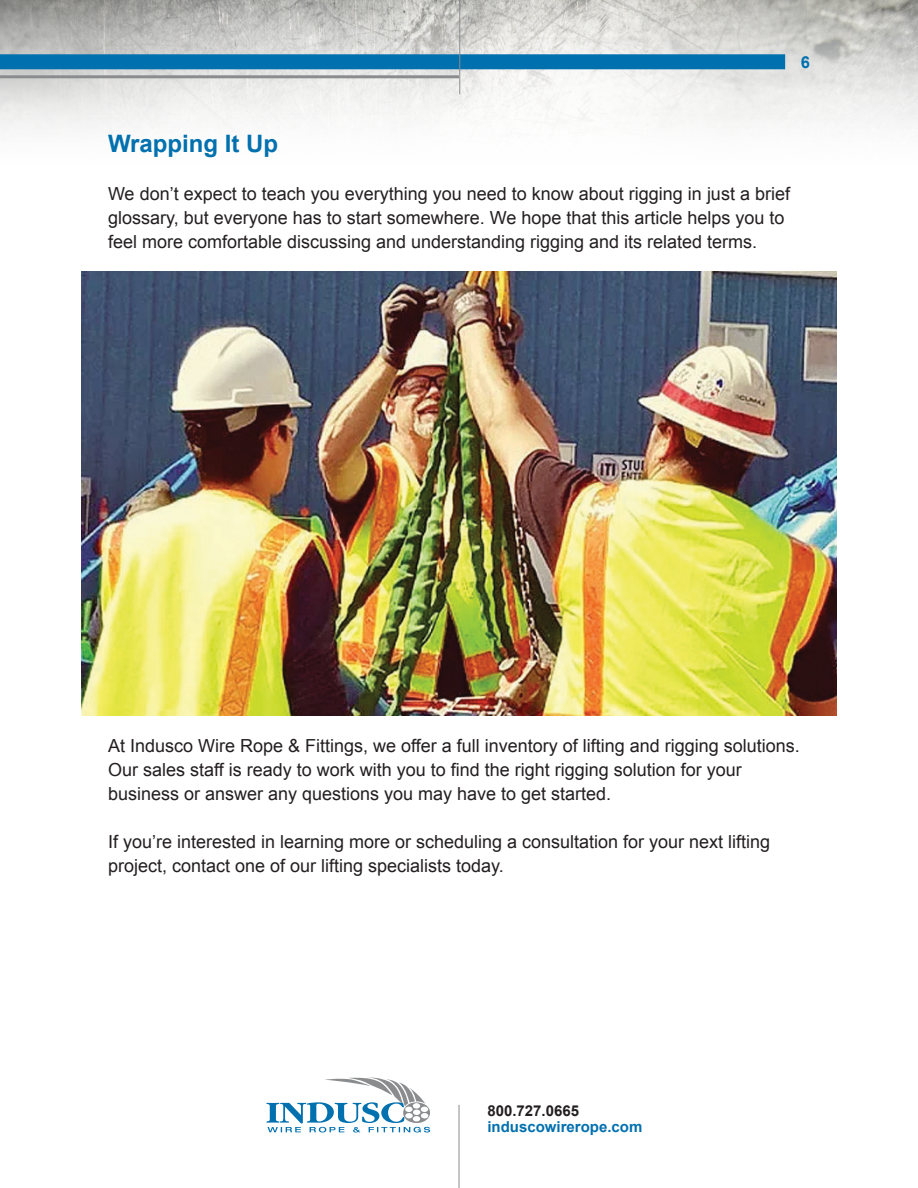
<style>
.page{position:relative;width:918px;height:1188px;background:#fff}
.page>*{position:absolute;margin:0;border:0;box-sizing:border-box;transform-origin:0 0}
.t1{font:700 24px "Arial";color:#0070af}
.t2{font:18px/24px "Arial";color:#231f20}
.t3{font:700 16.5px "Arial";color:#0070af}
.t4{font:700 15px "Arial";color:#0070af}
.t5{font:700 15px "Arial";color:#231f20}
</style>
<div class="page">
<svg style="left:266px;top:1077px;width:164px;height:56px"></svg>
<img style="left:0;top:0;width:918px;height:130px">
<hr style="left:459px;top:1105px;width:1px;height:83px;background:#8a8c8e">
<div style="left:0;top:54px;width:785px;height:15px;background:#0070af"></div>
<hr style="left:0;top:75px;width:459px;height:3px;background:#8a8c8e">
<hr style="left:459px;top:0;width:1px;height:94px;background:#8a8c8e">
<img style="left:81px;top:272px;width:756px;height:443px">
<p class="t3" style="left:801px;top:52px;width:11px">6</p>
<p class="t1" style="left:108px;top:128px;width:172px">Wrapping It Up</p>
<p class="t2" style="left:108px;top:182px;width:684px">We don’t expect to teach you everything you need to know about rigging in just a brief glossary, but everyone has to start somewhere. We hope that this article helps you to feel more comfortable discussing and understanding rigging and its related terms.</p>
<p class="t2" style="left:108px;top:734px;width:693px">At Indusco Wire Rope &amp; Fittings, we offer a full inventory of lifting and rigging solutions.<br>Our sales staff is ready to work with you to find the right rigging solution for your business or answer any questions you may have to get started.</p>
<p class="t2" style="left:108px;top:830px;width:664px">If you’re interested in learning more or scheduling a consultation for your next lifting project, contact one of our lifting specialists today.</p>
<p class="t5" style="left:487px;top:1101px;width:93px">800.727.0665</p>
<p class="t4" style="left:487px;top:1117px;width:157px">induscowirerope.com</p>
</div>
